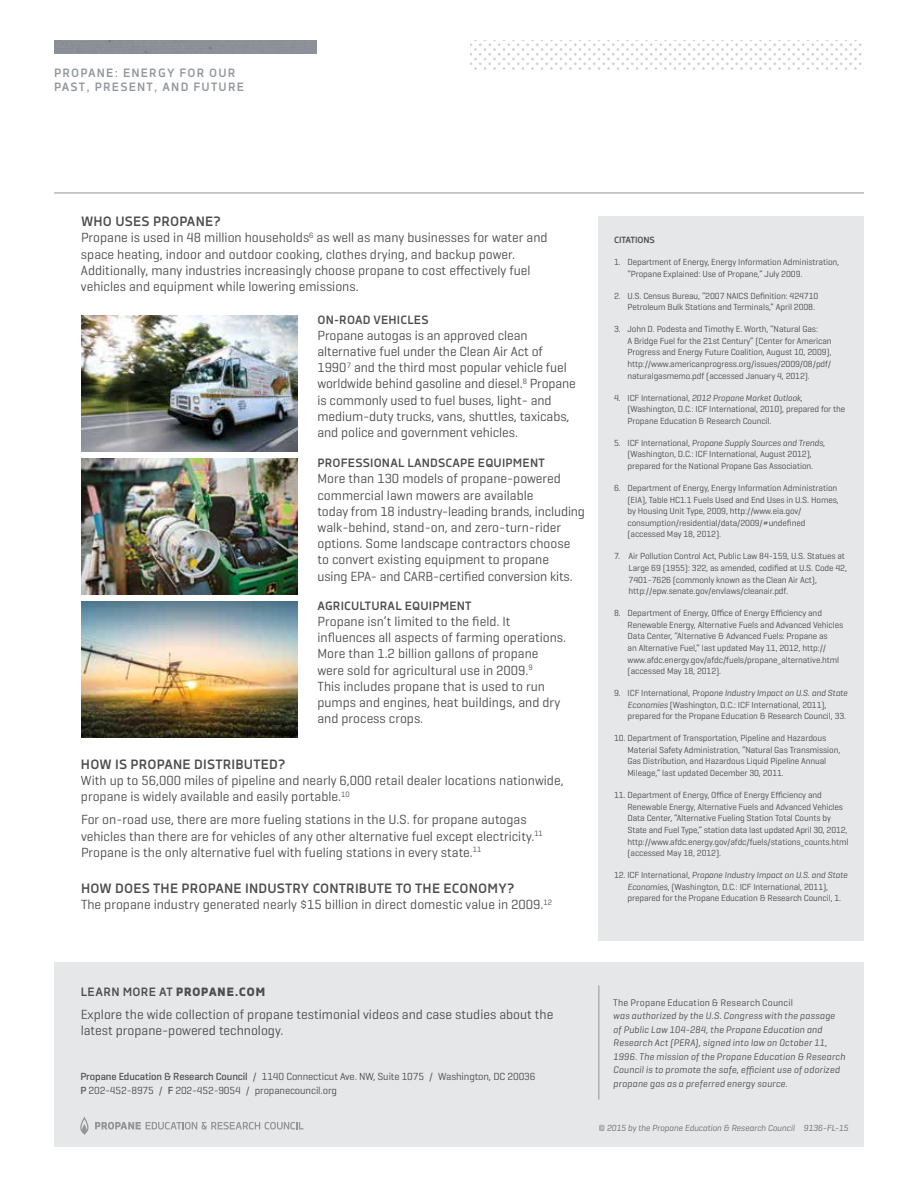
<style>
.page{position:relative;width:918px;height:1188px;background:#fff}
.page>*{position:absolute;margin:0;border:0;box-sizing:border-box;transform-origin:0 0}
.t1{font:13.5px/16.2px "Geogrotesque";color:#4d4d4f}
.t2{font:700 13.5px "Decima Nova";letter-spacing:.015em;color:#4d4d4f}
.t3{font:700 12px "Decima Nova";letter-spacing:.015em;color:#4d4d4f}
.t4{font:700 12px/14.4px "Decima Nova";letter-spacing:.1em;color:#92969d}
.t5{font:700 12px "Decima Nova";letter-spacing:.035em;color:#4d4d4f}
.t6{font:10.5px/13.5px "Geogrotesque";letter-spacing:-.01em;color:#4d4d4f}
.t7{font:italic 9.75px/13.5px "Geogrotesque";letter-spacing:.015em;color:#4d4d4f}
.t8{font:9.75px "Geogrotesque";letter-spacing:.025em;color:#4d4d4f}
.t9{font:9px/11.7px "Geogrotesque";letter-spacing:-.01em;color:#4d4d4f}
.t10{font:italic 9px "Geogrotesque";letter-spacing:-.01em;color:#6d6e71}
.t11{font:700 9px "Decima Nova";letter-spacing:-.01em;color:#4d4d4f}
.s1{font-style:italic}
.s2{font-weight:800}
.s3{font-weight:500}
</style>
<div class="page">
<div style="left:598px;top:216px;width:266px;height:725px;background:#e6e7e8"></div>
<div style="left:54px;top:962px;width:810px;height:185px;background:#e6e7e8"></div>
<hr style="left:598px;top:986px;width:1px;height:114px;background:#939598">
<svg style="left:80px;top:1117px;width:223px;height:18px"></svg>
<svg style="left:470px;top:40px;width:394px;height:30px"></svg>
<hr style="left:54px;top:193px;width:810px;height:1px;background:#939598">
<img style="left:81px;top:315px;width:216px;height:136px">
<img style="left:81px;top:458px;width:216px;height:136px">
<img style="left:81px;top:601px;width:216px;height:136px">
<h2 class="t4" style="left:54px;top:65px;width:192px">PROPANE: ENERGY FOR OUR<br>PAST, PRESENT, AND FUTURE</h2>
<h1 class="t2" style="left:81px;top:214px;width:141px">WHO USES PROPANE?</h1>
<p class="t1" style="left:81px;top:229px;width:468px">Propane is used in 48 million households<sup>6</sup> as well as many businesses for water and space heating, indoor and outdoor cooking, clothes drying, and backup power.<br>Additionally, many industries increasingly choose propane to cost effectively fuel vehicles and equipment while lowering emissions.</p>
<h2 class="t3" style="left:318px;top:313px;width:113px">ON-ROAD VEHICLES</h2>
<p class="t1" style="left:318px;top:327px;width:260px">Propane autogas is an approved clean alternative fuel under the Clean Air Act of 1990<sup>7</sup> and the third most popular vehicle fuel worldwide behind gasoline and diesel.<sup>8</sup> Propane is commonly used to fuel buses, light- and medium-duty trucks, vans, shuttles, taxicabs, and police and government vehicles.</p>
<h2 class="t3" style="left:318px;top:456px;width:229px">PROFESSIONAL LANDSCAPE EQUIPMENT</h2>
<p class="t1" style="left:318px;top:470px;width:269px">More than 130 models of propane-powered commercial lawn mowers are available<br>today from 18 industry-leading brands, including walk-behind, stand-on, and zero-turn-rider options. Some landscape contractors choose to convert existing equipment to propane<br>using EPA- and CARB-certified conversion kits.</p>
<h2 class="t3" style="left:318px;top:599px;width:156px">AGRICULTURAL EQUIPMENT</h2>
<p class="t1" style="left:318px;top:613px;width:250px">Propane isn’t limited to the field. It influences all aspects of farming operations.<br>More than 1.2 billion gallons of propane were sold for agricultural use in 2009.<sup>9<br></sup>This includes propane that is used to run pumps and engines, heat buildings, and dry and process crops.</p>
<h1 class="t2" style="left:81px;top:757px;width:206px">HOW IS PROPANE DISTRIBUTED?</h1>
<h1 class="t1" style="left:81px;top:772px;width:484px">With up to 56,000 miles of pipeline and nearly 6,000 retail dealer locations nationwide, propane is widely available and easily portable.<sup>10</sup></h1>
<p class="t1" style="left:81px;top:811px;width:463px">For on-road use, there are more fueling stations in the U.S. for propane autogas vehicles than there are for vehicles of any other alternative fuel except electricity.<sup>11<br></sup>Propane is the only alternative fuel with fueling stations in every state.<sup>11</sup></p>
<h1 class="t2" style="left:81px;top:881px;width:435px">HOW DOES THE PROPANE INDUSTRY CONTRIBUTE TO THE ECONOMY?</h1>
<h1 class="t1" style="left:81px;top:896px;width:473px">The propane industry generated nearly $15 billion in direct domestic value in 2009.<sup>12</sup></h1>
<p class="t11" style="left:614px;top:235px;width:42px">CITATIONS</p>
<p class="t9" style="left:627px;top:256px;width:213px;text-indent:-13px">1. Department of Energy, Energy Information Administration, “Propane Explained: Use of Propane,” July 2009.</p>
<p class="t9" style="left:627px;top:289px;width:192px;text-indent:-13px">2. U.S. Census Bureau, “2007 NAICS Definition: 424710<br>Petroleum Bulk Stations and Terminals,” April 2008.</p>
<p class="t9" style="left:627px;top:323px;width:206px;text-indent:-13px">3. John D. Podesta and Timothy E. Worth, “Natural Gas:<br>A Bridge Fuel for the 21st Century” (Center for American Progress and Energy Future Coalition, August 10, 2009), http://www.americanprogress.org/issues/2009/08/pdf/ naturalgasmemo.pdf (accessed January 4, 2012).</p>
<p class="t9" style="left:627px;top:391px;width:219px;text-indent:-13px">4. ICF International, <span class="s1">2012 Propane Market Outlook</span>, (Washington, D.C.: ICF International, 2010), prepared for the<br>Propane Education &amp; Research Council.</p>
<p class="t9" style="left:614px;top:437px;width:213px;text-align:center">5. ICF International, <span class="s1">Propane Supply Sources and Trends</span>, (Washington, D.C.: ICF International, August 2012), prepared for the National Propane Gas Association.</p>
<p class="t9" style="left:627px;top:482px;width:213px;text-indent:-13px">6. Department of Energy, Energy Information Administration (EIA), Table HC1.1 Fuels Used and End Uses in U.S. Homes, by Housing Unit Type, 2009, http://www.eia.gov/ consumption/residential/data/2009/#undefined (accessed May 18, 2012).</p>
<p class="t9" style="left:629px;top:550px;width:220px;text-indent:-15px">7. Air Pollution Control Act, Public Law 84-159, U.S. Statues at Large 69 (1955): 322, as amended, codified at U.S. Code 42, 7401-7626 (commonly known as the Clean Air Act), http://epw.senate.gov/envlaws/cleanair.pdf.</p>
<p class="t9" style="left:628px;top:607px;width:217px;text-indent:-14px">8. Department of Energy, Office of Energy Efficiency and Renewable Energy, Alternative Fuels and Advanced Vehicles Data Center, “Alternative &amp; Advanced Fuels: Propane as<br>an Alternative Fuel,” last updated May 11, 2012, http:// www.afdc.energy.gov/afdc/fuels/propane_alternative.html (accessed May 18, 2012).</p>
<p class="t9" style="left:628px;top:687px;width:222px;text-indent:-14px">9. ICF International, <span class="s1">Propane Industry Impact on U.S. and State<br>Economies</span> (Washington, D.C.: ICF International, 2011), prepared for the Propane Education &amp; Research Council, 33.</p>
<p class="t9" style="left:627px;top:732px;width:215px;text-indent:-13px">10. Department of Transportation, Pipeline and Hazardous Material Safety Administration, “Natural Gas Transmission, Gas Distribution, and Hazardous Liquid Pipeline Annual Mileage,” last updated December 30, 2011.</p>
<p class="t9" style="left:627px;top:789px;width:223px;text-indent:-13px">11. Department of Energy, Office of Energy Efficiency and Renewable Energy, Alternative Fuels and Advanced Vehicles Data Center, “Alternative Fueling Station Total Counts by State and Fuel Type,” station data last updated April 30, 2012, http://www.afdc.energy.gov/afdc/fuels/stations_counts.html (accessed May 18, 2012).</p>
<p class="t9" style="left:627px;top:869px;width:222px;text-indent:-13px">12. ICF International, <span class="s1">Propane Industry Impact on U.S. and State<br>Economies</span>, (Washington, D.C.: ICF International, 2011), prepared for the Propane Education &amp; Research Council, 1.</p>
<h2 class="t5" style="left:81px;top:985px;width:186px">LEARN MORE AT <span class="s2">PROPANE.COM</span></h2>
<h1 class="t1" style="left:81px;top:1006px;width:474px">Explore the wide collection of propane testimonial videos and case studies about the latest propane-powered technology.</h1>
<p class="t6" style="left:80px;top:1070px;width:457px"><span class="s3">Propane Education &amp; Research Council</span> / 1140 Connecticut Ave. NW, Suite 1075 / Washington, DC 20036<br><span class="s3">P</span> 202-452-8975 / <span class="s3">F</span> 202-452-9054 / propanecouncil.org</p>
<p class="t8" style="left:613px;top:996px;width:181px">The Propane Education &amp; Research Council</p>
<p class="t7" style="left:613px;top:1009px;width:234px">was authorized by the U.S. Congress with the passage of Public Law 104-284, the Propane Education and Research Act (PERA), signed into law on October 11, 1996. The mission of the Propane Education &amp; Research Council is to promote the safe, efficient use of odorized propane gas as a preferred energy source.</p>
<p class="t10" style="left:598px;top:1122px;width:252px">© 2015 by the Propane Education &amp; Research Council 9136-FL-15</p>
</div>
